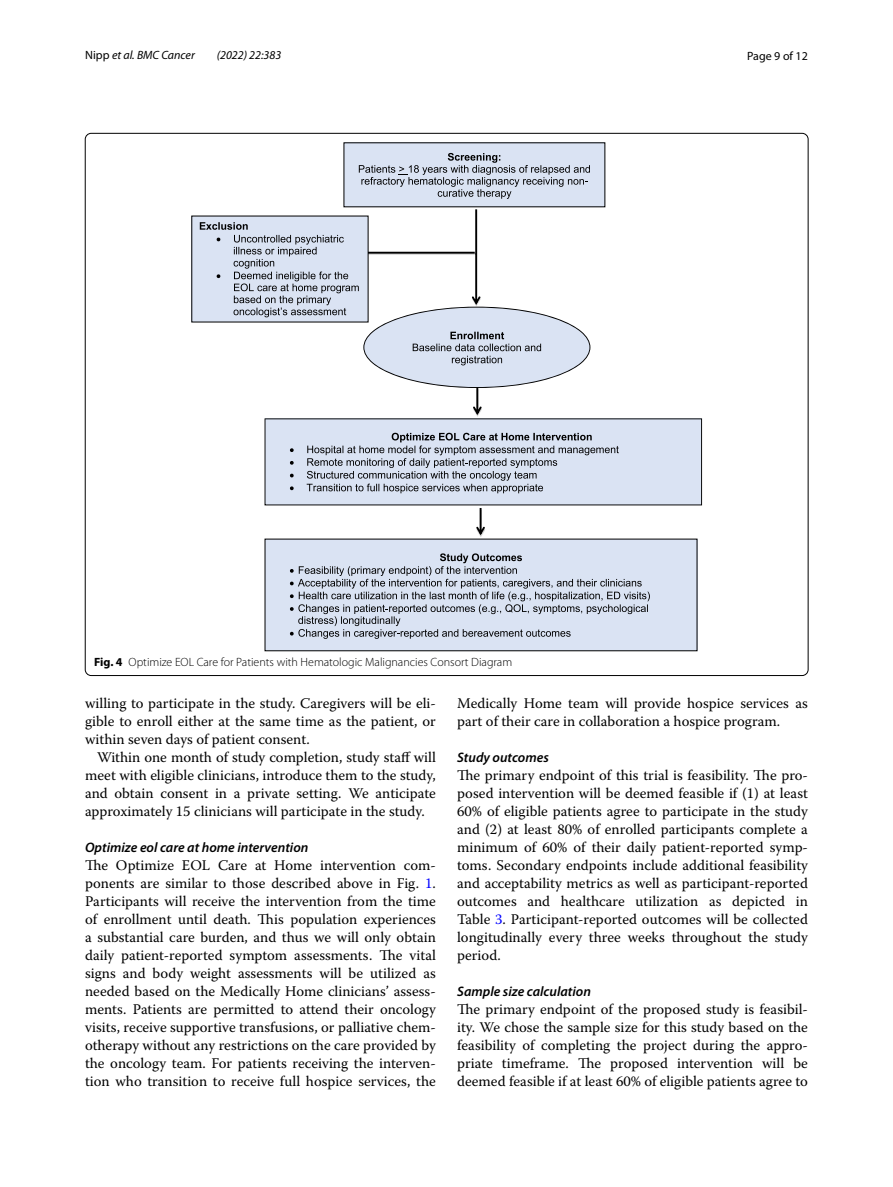
<style>
.page{position:relative;width:893px;height:1187px;background:#fff}
.page>*{position:absolute;margin:0;border:0;box-sizing:border-box;transform-origin:0 0}
.t1{font:14.7px/18px "Warnock Pro";color:#000;text-align:justify}
.t2{font:italic 600 13.8px "Myriad Pro";color:#000}
.t3{font:300 12px "Myriad Pro";color:#000}
.t4{font:italic 12px "Myriad Pro";color:#000}
.t5{font:12px "Myriad Pro";color:#000}
.s1{font-style:normal}
.s2{font-weight:700}
.s3{color:#00f}
</style>
<div class="page">
<div style="left:344px;top:143px;width:261px;height:64px;background:#dae3f3"></div>
<svg style="left:359px;top:153px;width:231px;height:46px"></svg>
<div style="left:192px;top:216px;width:176px;height:106px;background:#dae3f3"></div>
<svg style="left:200px;top:209px;width:502px;height:326px"></svg>
<div style="left:265px;top:539px;width:432px;height:111px;background:#dae3f3"></div>
<svg style="left:290px;top:553px;width:360px;height:85px"></svg>
<p class="t4" style="left:85px;top:48px;width:111px"><span class="s1">Nipp</span> et al. BMC Cancer</p>
<p class="t4" style="left:217px;top:48px;width:66px">(2022) 22:383</p>
<p class="t5" style="left:747px;top:48px;width:62px">Page 9 of 12</p>
<p class="t3" style="left:94px;top:655px;width:419px"><span class="s2">Fig. 4</span> Optimize EOL Care for Patients with Hematologic Malignancies Consort Diagram</p>
<p class="t1" style="left:85px;top:693px;width:352px">willing to participate in the study. Caregivers will be eli&shy;gible to enroll either at the same time as the patient, or within seven days of patient consent.</p>
<p class="t1" style="left:85px;top:747px;width:352px;text-indent:12px">Within one month of study completion, study staff will meet with eligible clinicians, introduce them to the study, and obtain consent in a private setting. We anticipate approximately 15 clinicians will participate in the study.</p>
<p class="t2" style="left:85px;top:838px;width:225px">Optimize eol care at home intervention</p>
<p class="t1" style="left:85px;top:855px;width:352px">The Optimize EOL Care at Home intervention com&shy;ponents are similar to those described above in Fig. <span class="s3">1</span>.<br>Participants will receive the intervention from the time of enrollment until death. This population experiences a substantial care burden, and thus we will only obtain daily patient-reported symptom assessments. The vital signs and body weight assessments will be utilized as needed based on the Medically Home clinicians’ assess&shy;ments. Patients are permitted to attend their oncology visits, receive supportive transfusions, or palliative chem&shy;otherapy without any restrictions on the care provided by the oncology team. For patients receiving the interven&shy;tion who transition to receive full hospice services, the</p>
<p class="t1" style="left:457px;top:693px;width:352px">Medically Home team will provide hospice services as part of their care in collaboration a hospice program.</p>
<p class="t2" style="left:457px;top:748px;width:93px">Study outcomes</p>
<p class="t1" style="left:457px;top:765px;width:352px">The primary endpoint of this trial is feasibility. The pro&shy;posed intervention will be deemed feasible if (1) at least 60% of eligible patients agree to participate in the study and (2) at least 80% of enrolled participants complete a minimum of 60% of their daily patient-reported symp&shy;toms. Secondary endpoints include additional feasibility and acceptability metrics as well as participant-reported outcomes and healthcare utilization as depicted in Table <span class="s3">3</span>. Participant-reported outcomes will be collected longitudinally every three weeks throughout the study period.</p>
<p class="t2" style="left:457px;top:982px;width:135px">Sample size calculation</p>
<p class="t1" style="left:457px;top:999px;width:352px">The primary endpoint of the proposed study is feasibil&shy;ity. We chose the sample size for this study based on the feasibility of completing the project during the appro&shy;priate timeframe. The proposed intervention will be deemed feasible if at least 60% of eligible patients agree to</p>
</div>
